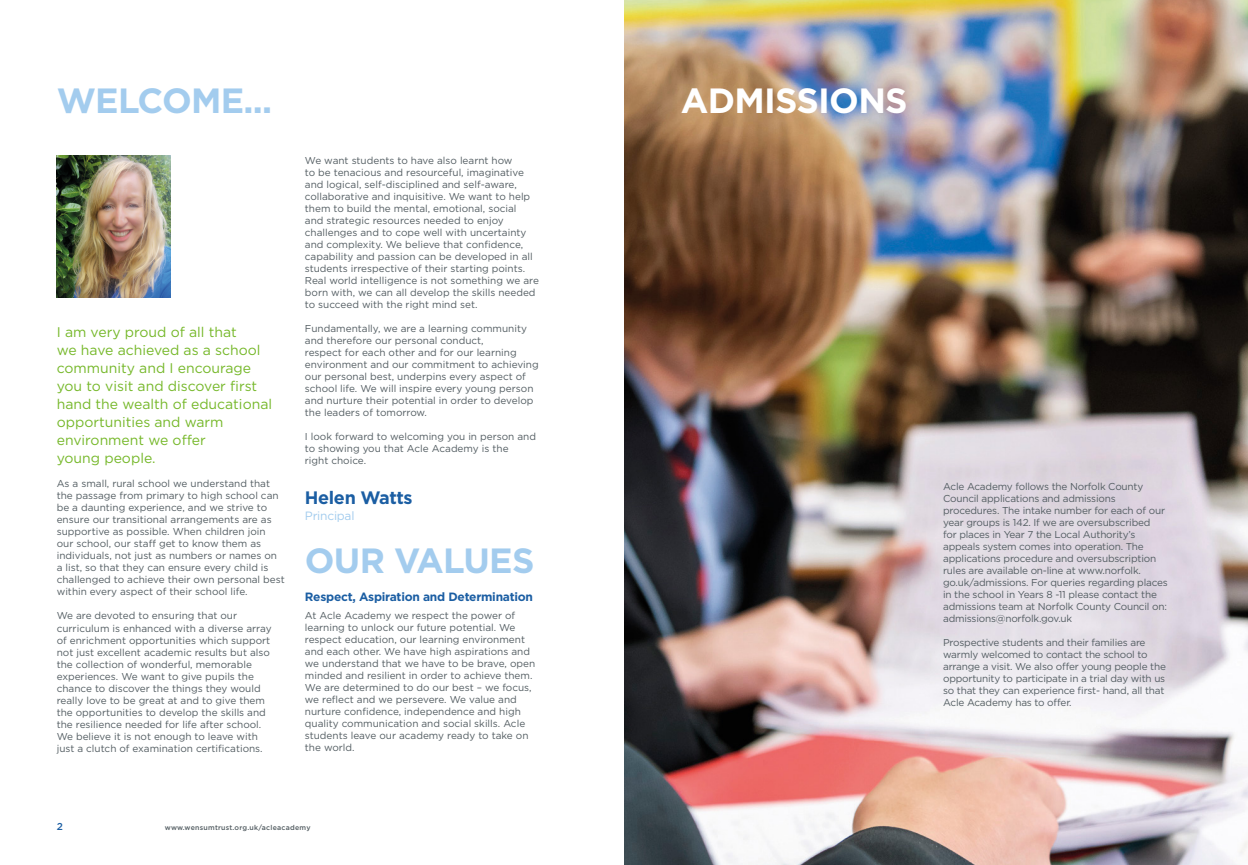
<style>
.page{position:relative;width:1248px;height:865px;background:#fff}
.page>*{position:absolute;margin:0;border:0;box-sizing:border-box;transform-origin:0 0}
.t1{font:700 35px "Gotham";letter-spacing:-.02em;color:#a3ccee}
.t2{font:700 35px "Gotham";letter-spacing:-.02em;color:#fff}
.t3{font:700 18px "Gotham";letter-spacing:-.02em;color:#1b5ea3}
.t4{font:14px/18px "Gotham";color:#76b82a}
.t5{font:700 12px "Gotham";letter-spacing:-.02em;color:#1b5ea3}
.t6{font:12px "Gotham";letter-spacing:-.02em;color:#a3ccee}
.t7{font:10px/12px "Gotham";color:#535d62}
.t8{font:10px/12px "Gotham";letter-spacing:-.02em;color:#535d62}
.t9{font:500 10px "Gotham";color:#1b5ea3}
.t10{font:500 7px "Gotham";letter-spacing:.035em;color:#535d62}
.s1{font-weight:700;font-size:12px;color:#42487a}
</style>
<div class="page">
<img style="left:57px;top:156px;width:113px;height:142px">
<img style="left:624px;top:0;width:623px;height:865px">
<h1 class="t1" style="left:57px;top:77px;width:217px">WELCOME...</h1>
<h3 class="t4" style="left:57px;top:323px;width:217px">I am very proud of all that<br>we have achieved as a school community and I encourage you to visit and discover first hand the wealth of educational opportunities and warm environment we offer<br>young people.</h3>
<p class="t7" style="left:57px;top:477px;width:229px">As a small, rural school we understand that the passage from primary to high school can be a daunting experience, and we strive to ensure our transitional arrangements are as supportive as possible. When children join our school, our staff get to know them as individuals, not just as numbers or names on a list, so that they can ensure every child is challenged to achieve their own personal best within every aspect of their school life.</p>
<p class="t7" style="left:57px;top:609px;width:216px">We are devoted to ensuring that our curriculum is enhanced with a diverse array of enrichment opportunities which support not just excellent academic results but also the collection of wonderful, memorable experiences. We want to give pupils the chance to discover the things they would really love to be great at and to give them the opportunities to develop the skills and the resilience needed for life after school.<br>We believe it is not enough to leave with just a clutch of examination certifications.</p>
<p class="t7" style="left:305px;top:154px;width:235px">We want students to have also learnt how<br>to be tenacious and resourceful, imaginative and logical, self-disciplined and self-aware, collaborative and inquisitive. We want to help them to build the mental, emotional, social<br>and strategic resources needed to enjoy challenges and to cope well with uncertainty and complexity. We believe that confidence, capability and passion can be developed in all students irrespective of their starting points.<br>Real world intelligence is not something we are born with, we can all develop the skills needed to succeed with the right mind set.</p>
<p class="t7" style="left:305px;top:322px;width:235px">Fundamentally, we are a learning community and therefore our personal conduct,<br>respect for each other and for our learning environment and our commitment to achieving our personal best, underpins every aspect of school life. We will inspire every young person and nurture their potential in order to develop the leaders of tomorrow.</p>
<p class="t7" style="left:305px;top:430px;width:232px">I look forward to welcoming you in person and to showing you that Acle Academy is the<br>right choice.</p>
<h2 class="t3" style="left:305px;top:486px;width:109px">Helen Watts</h2>
<p class="t6" style="left:305px;top:508px;width:51px">Principal</p>
<h1 class="t1" style="left:305px;top:537px;width:231px">OUR VALUES</h1>
<p class="t5" style="left:305px;top:589px;width:230px">Respect, Aspiration and Determination</p>
<p class="t7" style="left:305px;top:609px;width:232px">At Acle Academy we respect the power of learning to unlock our future potential. We respect education, our learning environment and each other. We have high aspirations and we understand that we have to be brave, open minded and resilient in order to achieve them.<br>We are determined to do our best – we focus, we reflect and we persevere. We value and nurture confidence, independence and high quality communication and social skills. Acle students leave our academy ready to take on the world.</p>
<p class="t9" style="left:57px;top:820px;width:8px">2</p>
<p class="t10" style="left:165px;top:823px;width:147px">www.wensumtrust.org.uk/acleacademy</p>
<h1 class="t2" style="left:680px;top:77px;width:228px">ADMISSIONS</h1>
<p class="t8" style="left:943px;top:480px;width:226px">Acle Academy follows the Norfolk County Council applications and admissions procedures. The intake number for each of our year groups is 142. If we are oversubscribed<br>for places in Year 7 the Local Authority’s appeals system comes into operation. The applications procedure and oversubscription rules are available on-line at www.norfolk. go.uk/admissions. For queries regarding places in the school in Years 8 -11 please contact the admissions team at Norfolk County Council on: admissions@norfolk.gov.uk</p>
<p class="t8" style="left:943px;top:636px;width:224px">Prospective students and their families are warmly welcomed to contact the school to arrange a visit. We also offer young people the opportunity to participate in a trial day with us so that they can experience first- hand, all that Acle Academy has to offer.</p>
<p class="t7" style="left:943px;top:481px;width:220px">opportunities such as Student Leadership responsibilities, a wide range of extra&shy;curricular activities/clubs, curriculum visits and experiences. This enhances the learning of the whole student.</p>
<p class="t7" style="left:943px;top:557px;width:201px"><span class="s1">WE</span> nurture our students and work with their families to unleash student talent and potential.</p>
</div>
